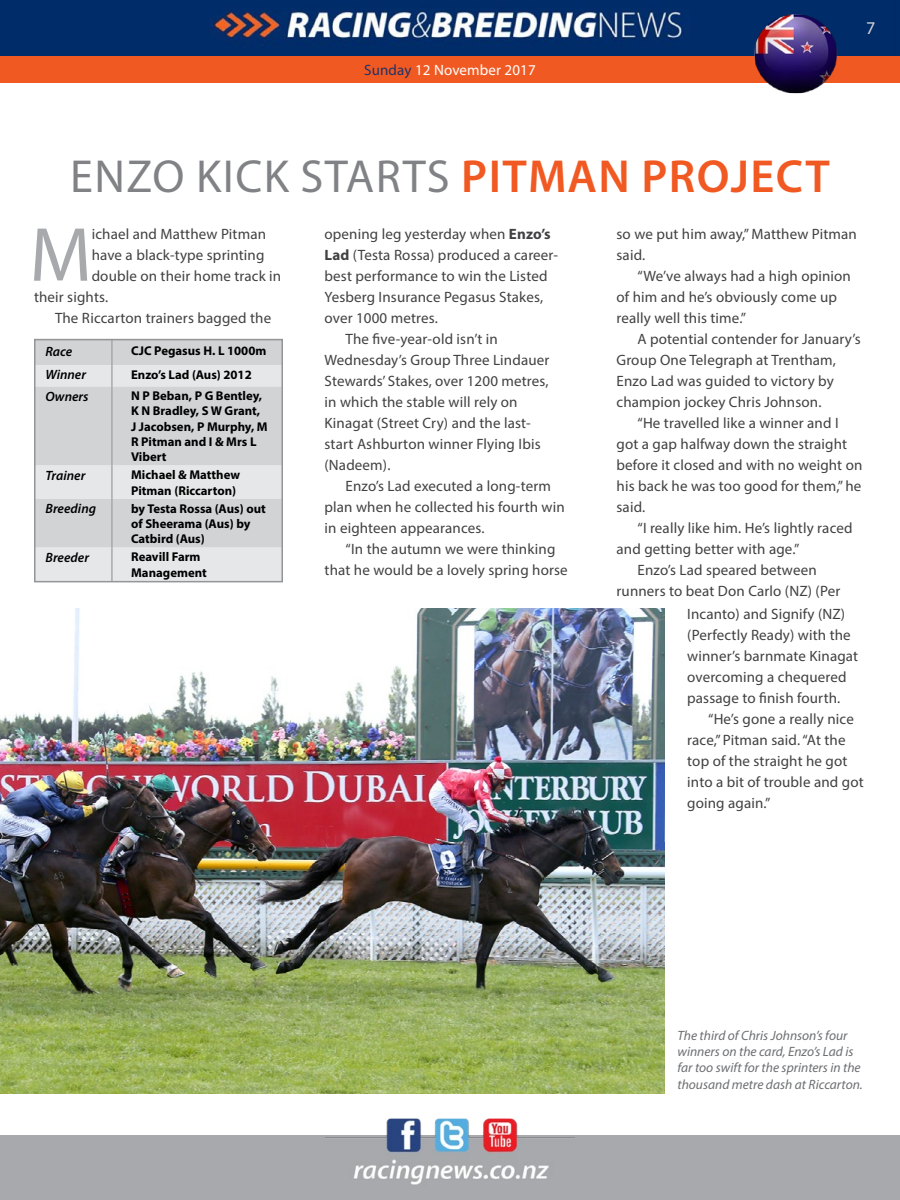
<style>
.page{position:relative;width:900px;height:1200px;background:#fff}
.page>*{position:absolute;margin:0;border:0;box-sizing:border-box;transform-origin:0 0}
.t1{font:77.25px "Myriad Pro";color:#a7a9ac}
.t2{font:46.5px "Myriad Pro";letter-spacing:.03em;color:#808285}
.t3{font:18px "Myriad Pro";color:#d1d4d4}
.t4{font:15px/21px "Myriad Pro";letter-spacing:.01em;color:#414042}
.t5{font:15px "Myriad Pro";letter-spacing:.01em;color:#fff}
.t6{font:italic 13.5px/16.2px "Myriad Pro";color:#6d6e71}
.t7{font:italic 600 13.5px "Myriad Pro";color:#000}
.t8{font:700 12.75px/15.3px "Myriad Pro";color:#000}
.s1{color:#203267}
.s2{font-weight:600;color:#f15922}
.s3{font-weight:700}
</style>
<div class="page">
<div style="left:0;top:1136px;width:900px;height:64px;background:#a7a9ac"></div>
<img style="left:325px;top:1118px;width:250px;height:67px">
<div style="left:0;top:56px;width:900px;height:27px;background:#f15922"></div>
<img style="left:0;top:0;width:900px;height:56px">
<img style="left:0;top:608px;width:665px;height:486px">
<div style="left:37px;top:342px;width:243px;height:23px;background:#d1d3d4"></div>
<svg style="left:37px;top:365px;width:243px;height:214px;background:#d9dbdc"></svg>
<hr style="left:111px;top:339px;width:2px;height:26px;background:#a7a9ac">
<hr style="left:111px;top:365px;width:2px;height:21px;background:#a7a9ac">
<hr style="left:111px;top:386px;width:2px;height:80px;background:#a7a9ac">
<hr style="left:111px;top:466px;width:2px;height:33px;background:#a7a9ac">
<hr style="left:111px;top:499px;width:2px;height:49px;background:#a7a9ac">
<hr style="left:111px;top:548px;width:2px;height:33px;background:#a7a9ac">
<div style="left:34px;top:339px;width:249px;height:243px;border:2px solid #939598"></div>
<img style="left:752px;top:12px;width:88px;height:82px">
<p class="t5" style="left:364px;top:61px;width:173px"><span class="s1">Sunday</span> 12 November 2017</p>
<p class="t3" style="left:866px;top:17px;width:11px">7</p>
<h2 class="t2" style="left:70px;top:148px;width:761px">ENZO KICK STARTS <span class="s2">PITMAN PROJECT</span></h2>
<h1 class="t1" style="left:30px;top:207px;width:64px">M</h1>
<p class="t4" style="left:92px;top:223px;width:176px">ichael and Matthew Pitman</p>
<p class="t4" style="left:617px;top:223px;width:242px">so we put him away,” Matthew Pitman said.</p>
<p class="t4" style="left:617px;top:265px;width:236px;text-indent:21px">“We’ve always had a high opinion of him and he’s obviously come up really well this time.”</p>
<p class="t4" style="left:617px;top:328px;width:246px;text-indent:21px">A potential contender for January’s Group One Telegraph at Trentham, Enzo Lad was guided to victory by champion jockey Chris Johnson.</p>
<p class="t4" style="left:617px;top:412px;width:247px;text-indent:21px">“He travelled like a winner and I got a gap halfway down the straight before it closed and with no weight on his back he was too good for them,” he said.</p>
<p class="t4" style="left:638px;top:517px;width:217px">“I really like him. He’s lightly raced</p>
<p class="t4" style="left:617px;top:538px;width:184px">and getting better with age.”</p>
<p class="t4" style="left:638px;top:559px;width:181px">Enzo’s Lad speared between</p>
<p class="t4" style="left:617px;top:580px;width:225px">runners to beat Don Carlo (NZ) (Per</p>
<p class="t4" style="left:325px;top:223px;width:228px">opening leg yesterday when <span class="s3">Enzo’s</span></p>
<p class="t4" style="left:325px;top:244px;width:235px"><span class="s3">Lad</span> (Testa Rossa) produced a career-</p>
<p class="t4" style="left:325px;top:265px;width:224px">best performance to win the Listed</p>
<p class="t4" style="left:325px;top:286px;width:220px">Yesberg Insurance Pegasus Stakes,</p>
<p class="t4" style="left:325px;top:307px;width:115px">over 1000 metres.</p>
<p class="t4" style="left:346px;top:328px;width:154px">The five-year-old isn’t in</p>
<p class="t4" style="left:325px;top:349px;width:226px">Wednesday’s Group Three Lindauer</p>
<p class="t4" style="left:325px;top:370px;width:225px">Stewards’ Stakes, over 1200 metres,</p>
<p class="t4" style="left:325px;top:391px;width:195px">in which the stable will rely on</p>
<p class="t4" style="left:325px;top:412px;width:208px">Kinagat (Street Cry) and the last-</p>
<p class="t4" style="left:325px;top:433px;width:218px">start Ashburton winner Flying Ibis</p>
<p class="t4" style="left:325px;top:454px;width:67px">(Nadeem).</p>
<p class="t4" style="left:346px;top:475px;width:207px">Enzo’s Lad executed a long-term</p>
<p class="t4" style="left:325px;top:496px;width:242px">plan when he collected his fourth win</p>
<p class="t4" style="left:325px;top:517px;width:162px">in eighteen appearances.</p>
<p class="t4" style="left:346px;top:538px;width:211px">“In the autumn we were thinking</p>
<p class="t4" style="left:325px;top:559px;width:245px">that he would be a lovely spring horse</p>
<p class="t4" style="left:92px;top:244px;width:174px">have a black-type sprinting</p>
<p class="t4" style="left:92px;top:265px;width:191px">double on their home track in</p>
<p class="t4" style="left:34px;top:286px;width:76px">their sights.</p>
<p class="t4" style="left:55px;top:307px;width:218px">The Riccarton trainers bagged the</p>
<p class="t7" style="left:46px;top:343px;width:28px">Race</p>
<p class="t8" style="left:131px;top:343px;width:137px">CJC Pegasus H. L 1000m</p>
<p class="t7" style="left:46px;top:366px;width:42px">Winner</p>
<p class="t8" style="left:131px;top:367px;width:122px">Enzo’s Lad (Aus) 2012</p>
<p class="t7" style="left:46px;top:388px;width:45px">Owners</p>
<p class="t8" style="left:131px;top:388px;width:138px">N P Beban, P G Bentley,<br>K N Bradley, S W Grant,<br>J Jacobsen, P Murphy, M<br>R Pitman and I &amp; Mrs L<br>Vibert</p>
<p class="t7" style="left:46px;top:467px;width:41px">Trainer</p>
<p class="t8" style="left:131px;top:467px;width:110px">Michael &amp; Matthew<br>Pitman (Riccarton)</p>
<p class="t7" style="left:46px;top:500px;width:52px">Breeding</p>
<p class="t8" style="left:131px;top:500px;width:136px">by Testa Rossa (Aus) out of Sheerama (Aus) by<br>Catbird (Aus)</p>
<p class="t7" style="left:46px;top:549px;width:45px">Breeder</p>
<p class="t8" style="left:131px;top:549px;width:77px">Reavill Farm<br>Management</p>
<p class="t4" style="left:687px;top:604px;width:172px">Incanto) and Signify (NZ) (Perfectly Ready) with the winner’s barnmate Kinagat overcoming a chequered passage to finish fourth.</p>
<p class="t4" style="left:687px;top:709px;width:178px;text-indent:21px">“He’s gone a really nice race,” Pitman said. “At the top of the straight he got into a bit of trouble and got going again.”</p>
<p class="t6" style="left:677px;top:1027px;width:187px">The third of Chris Johnson’s four winners on the card, Enzo’s Lad is far too swift for the sprinters in the thousand metre dash at Riccarton.</p>
</div>
